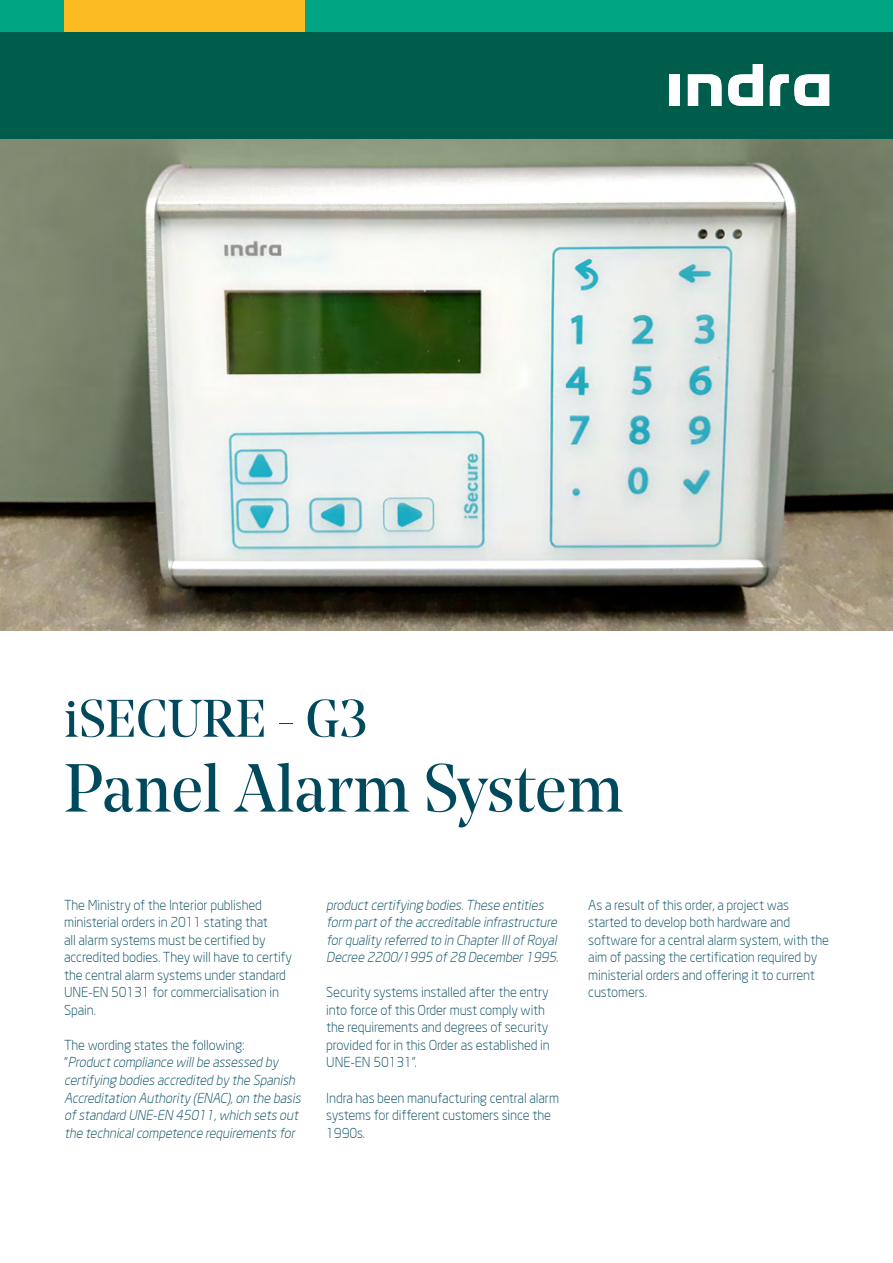
<style>
.page{position:relative;width:893px;height:1263px;background:#fff}
.page>*{position:absolute;margin:0;border:0;box-sizing:border-box;transform-origin:0 0}
.t1{font:67.5px "Noe Display";color:#00495d}
.t2{font:52.5px "Noe Display";color:#00495d}
.t3{font:300 13.5px/17.5px "Neo Sans";letter-spacing:-.01em;color:#00495d}
.t4{font:italic 300 13.5px/17.5px "Neo Sans";color:#00495d}
.s1{font-style:normal}
</style>
<div class="page">
<img style="left:0;top:138px;width:893px;height:493px">
<div style="left:0;top:32px;width:893px;height:106px;background:#005d4b"></div>
<div style="left:0;top:0;width:893px;height:32px;background:#00a583"></div>
<div style="left:64px;top:0;width:241px;height:32px;background:#fbbb21"></div>
<div style="left:670px;top:74px;width:10px;height:32px;background:#fff"></div>
<svg style="left:688px;top:74px;width:33px;height:32px"></svg>
<svg style="left:728px;top:64px;width:35px;height:42px"></svg>
<svg style="left:770px;top:74px;width:59px;height:32px"></svg>
<h2 class="t2" style="left:64px;top:686px;width:305px">iSECURE - G3</h2>
<h1 class="t1" style="left:64px;top:746px;width:561px">Panel Alarm System</h1>
<p class="t3" style="left:64px;top:896px;width:230px">The Ministry of the Interior published ministerial orders in 2011 stating that<br>all alarm systems must be certified by accredited bodies. They will have to certify the central alarm systems under standard UNE-EN 50131 for commercialisation in Spain.</p>
<p class="t4" style="left:64px;top:1036px;width:241px"><span class="s1">The wording states the following:<br>“</span> Productcompliance willbe assessed by certifying bodies accredited by the Spanish Accreditation Authority (ENAC),on the basis ofstandard UNE-EN 45011,which sets out the technicalcompetence requirements for</p>
<p class="t4" style="left:326px;top:896px;width:235px">productcertifying bodies.These entities form partofthe accreditable infrastructure forquality referred to in ChapterIIIofRoyal Decree 2200/1995 of28 December1995<span class="s1">.</span></p>
<p class="t3" style="left:326px;top:983px;width:225px">Security systems installed after the entry into force of this Order must comply with the requirements and degrees of security provided for in this Order as established in UNE-EN 50131”.</p>
<p class="t3" style="left:326px;top:1089px;width:234px">Indra has been manufacturing central alarm systems for different customers since the<br>1990s.</p>
<p class="t3" style="left:588px;top:896px;width:242px">As a result of this order, a project was started to develop both hardware and software for a central alarm system, with the aim of passing the certification required by ministerial orders and offering it to current customers.</p>
</div>
